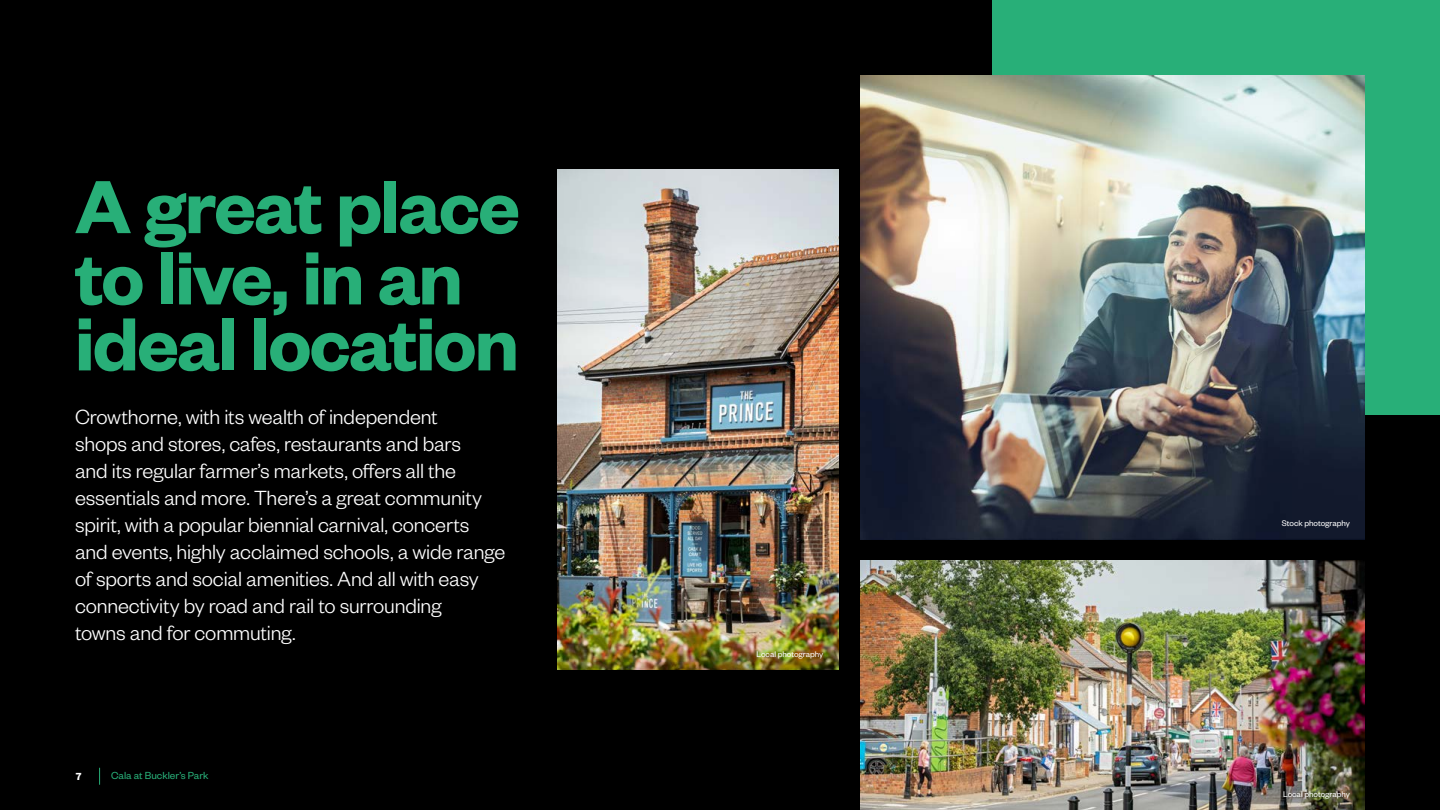
<style>
.page{position:relative;width:1440px;height:810px;background:#000}
.page>*{position:absolute;margin:0;border:0;box-sizing:border-box;transform-origin:0 0}
.t1{font:82.5px/68.6px "Founders Grotesk Sm Bd";letter-spacing:-.025em;color:#28af78}
.t2{font:300 22.5px/27px "Founders Grotesk";letter-spacing:-.01em;color:#fff}
.t3{font:11.25px "Founders Grotesk";color:#28af78}
.t4{font:11.25px "Founders Grotesk Sm Bd";color:#fff}
.t5{font:9px "Founders Grotesk";letter-spacing:-.005em;color:#fff}
</style>
<div class="page">
<svg style="left:99px;top:768px;width:1px;height:17px"></svg>
<div style="left:992px;top:1px;width:448px;height:414px;background:#28af78"></div>
<img style="left:861px;top:75px;width:504px;height:464px">
<img style="left:861px;top:561px;width:504px;height:249px">
<img style="left:558px;top:170px;width:280px;height:500px">
<h1 class="t1" style="left:75px;top:168px;width:447px">A great place to live, in an ideal location</h1>
<p class="t2" style="left:75px;top:403px;width:432px">Crowthorne, with its wealth of independent<br>shops and stores, cafes, restaurants and bars<br>and its regular farmer’s markets, offers all the essentials and more. There’s a great community spirit, with a popular biennial carnival, concerts and events, highly acclaimed schools, a wide range of sports and social amenities. And all with easy connectivity by road and rail to surrounding<br>towns and for commuting.</p>
<p class="t4" style="left:76px;top:770px;width:7px">7</p>
<p class="t3" style="left:111px;top:769px;width:99px">Cala at Buckler’s Park</p>
<p class="t5" style="left:757px;top:648px;width:68px">Local photography</p>
<p class="t5" style="left:1282px;top:518px;width:70px">Stock photography</p>
<p class="t5" style="left:1283px;top:789px;width:68px">Local photography</p>
</div>
